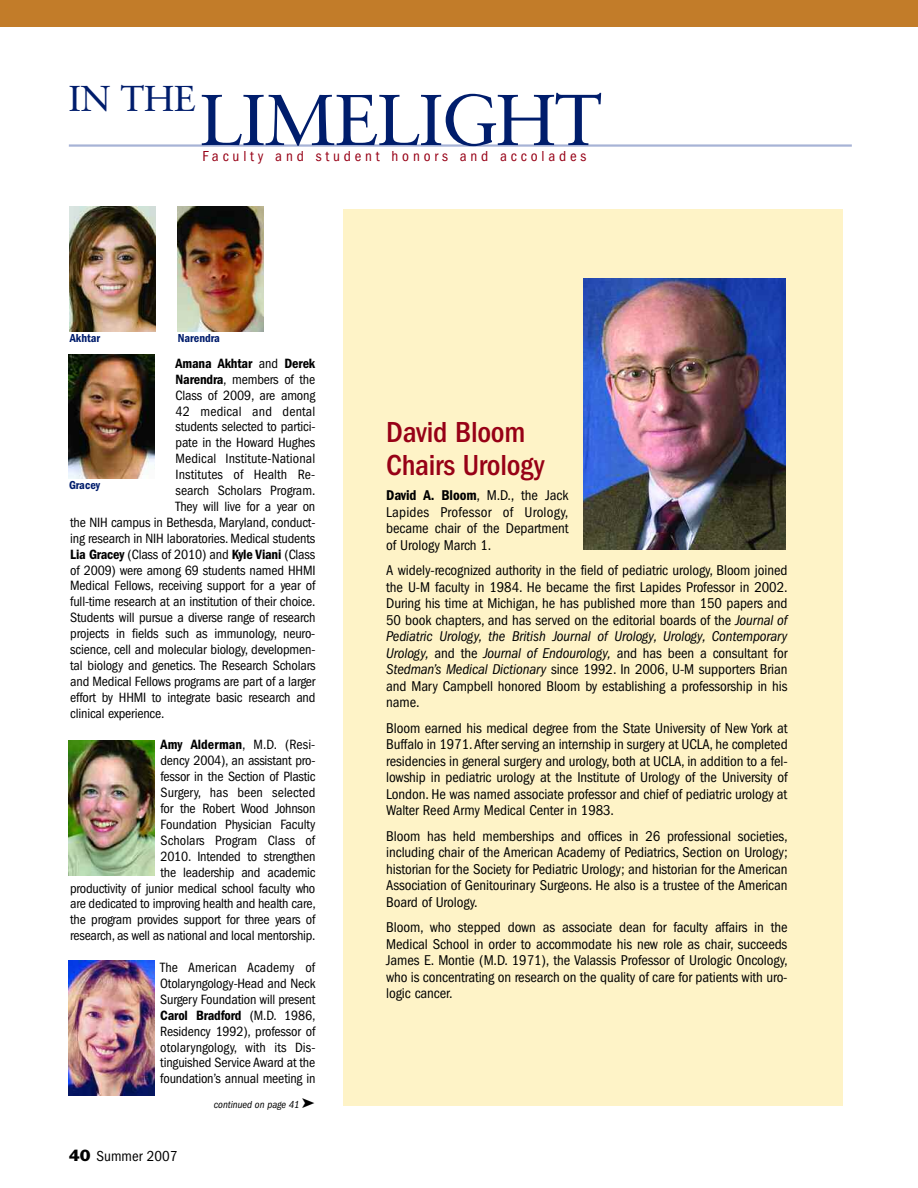
<style>
.page{position:relative;width:918px;height:1188px;background:#fff}
.page>*{position:absolute;margin:0;border:0;box-sizing:border-box;transform-origin:0 0}
.t1{font:72px "Sabon";letter-spacing:-.02em;color:#001d6c}
.t2{font:36px "Sabon";color:#001d6c}
.t3{font:500 condensed 30px/33px "Franklin Gothic";letter-spacing:-.01em;color:#970116}
.t4{font:condensed 15px "Franklin Gothic";letter-spacing:.255em;color:#970116}
.t5{font:condensed 15px "Franklin Gothic";color:#000}
.t6{font:condensed 14.7px/16.5px "Franklin Gothic";letter-spacing:-.005em;color:#000;text-align:justify}
.t7{font:condensed 13.95px/15.9px "Franklin Gothic";letter-spacing:-.01em;color:#000;text-align:right}
.t8{font:condensed 13.95px "Franklin Gothic";letter-spacing:.01em;color:#000}
.t9{font:600 condensed 13.95px "Franklin Gothic";letter-spacing:-.01em;color:#000}
.t10{font:600 condensed 12px "Franklin Gothic";color:#001d6c}
.t11{font:italic condensed 10.5px "Franklin Gothic";color:#000}
.s1{font-weight:400}
.s2{font-weight:600}
.s3{font-stretch:normal}
.s4{font-style:italic}
</style>
<div class="page">
<div style="left:0;top:0;width:918px;height:27px;background:#c27c29"></div>
<hr style="left:69px;top:144px;width:783px;height:3px;background:#a7b3d6">
<img style="left:69px;top:206px;width:86px;height:126px">
<img style="left:177px;top:206px;width:86px;height:126px">
<img style="left:69px;top:354px;width:86px;height:125px">
<img style="left:69px;top:740px;width:86px;height:135px">
<div style="left:344px;top:209px;width:499px;height:897px;background:#fef3c7"></div>
<img style="left:584px;top:279px;width:201px;height:271px">
<img style="left:68px;top:960px;width:86px;height:135px">
<h2 class="t2" style="left:69px;top:84px;width:128px">IN THE</h2>
<h1 class="t1" style="left:199px;top:90px;width:405px">LIMELIGHT</h1>
<p class="t4" style="left:202px;top:151px;width:386px">Faculty and student honors and accolades</p>
<p class="t10" style="left:70px;top:334px;width:32px">Akhtar</p>
<p class="t10" style="left:178px;top:334px;width:44px">Narendra</p>
<p class="t9" style="left:176px;top:359px;width:141px">Amana Akhtar <span class="s1">and</span> Derek</p>
<p class="t7" style="left:176px;top:372px;width:141px"><span class="s2">Narendra</span>, members of the</p>
<p class="t7" style="left:176px;top:388px;width:141px">Class of 2009, are among</p>
<p class="t8" style="left:176px;top:406px;width:141px">42 medical and dental</p>
<p class="t7" style="left:176px;top:420px;width:141px">students selected to partici-</p>
<p class="t7" style="left:176px;top:436px;width:141px">pate in the Howard Hughes</p>
<p class="t8" style="left:176px;top:454px;width:141px">Medical Institute-National</p>
<p class="t8" style="left:176px;top:470px;width:141px">Institutes of Health Re-</p>
<p class="t7" style="left:176px;top:484px;width:141px">search Scholars Program.</p>
<p class="t7" style="left:176px;top:499px;width:141px">They will live for a year on</p>
<p class="t7" style="left:70px;top:515px;width:247px">the NIH campus in Bethesda, Maryland, conduct-</p>
<p class="t7" style="left:70px;top:531px;width:247px">ing research in NIH laboratories. Medical students</p>
<p class="t7" style="left:70px;top:547px;width:247px"><span class="s2">Lia Gracey</span> (Class of 2010) and <span class="s2">Kyle Viani</span> (Class</p>
<p class="t7" style="left:70px;top:563px;width:247px">of 2009) were among 69 students named HHMI</p>
<p class="t7" style="left:70px;top:579px;width:247px">Medical Fellows, receiving support for a year of</p>
<p class="t7" style="left:70px;top:595px;width:247px">full-time research at an institution of their choice.</p>
<p class="t7" style="left:70px;top:611px;width:247px">Students will pursue a diverse range of research</p>
<p class="t7" style="left:70px;top:627px;width:247px">projects in fields such as immunology, neuro-</p>
<p class="t7" style="left:70px;top:643px;width:247px">science, cell and molecular biology, developmen-</p>
<p class="t7" style="left:70px;top:658px;width:247px">tal biology and genetics. The Research Scholars</p>
<p class="t7" style="left:70px;top:674px;width:247px">and Medical Fellows programs are part of a larger</p>
<p class="t7" style="left:70px;top:690px;width:247px">effort by HHMI to integrate basic research and</p>
<p class="t7" style="left:70px;top:706px;width:96px">clinical experience.</p>
<p class="t7" style="left:70px;top:738px;width:247px"><span class="s2">Amy Alderman</span>, M.D. (Resi-<br>dency 2004), an assistant pro-<br>fessor in the Section of Plastic<br>Surgery, has been selected<br>for the Robert Wood Johnson<br>Foundation Physician Faculty<br>Scholars Program Class of<br>2010. Intended to strengthen<br>the leadership and academic<br>productivity of junior medical school faculty who are dedicated to improving health and health care, the program provides support for three years of research, as well as national and local mentorship.</p>
<p class="t7" style="left:160px;top:961px;width:157px;text-align:justify">The American Academy of Otolaryngology-Head and Neck Surgery Foundation will present <span class="s2">Carol Bradford</span> (M.D. 1986, Residency 1992), professor of otolaryngology, with its Dis&shy;tinguished Service Award at the foundation’s annual meeting in</p>
<p class="t10" style="left:69px;top:481px;width:33px">Gracey</p>
<p class="t5" style="left:69px;top:1151px;width:110px"><span class="s3">40</span> Summer 2007</p>
<p class="t11" style="left:214px;top:1101px;width:103px">continued on page 41 ➤</p>
<h3 class="t3" style="left:386px;top:418px;width:160px">David Bloom<br>Chairs Urology</h3>
<p class="t6" style="left:386px;top:488px;width:184px"><span class="s2">David A. Bloom</span>, M.D., the Jack Lapides Professor of Urology, became chair of the Department of Urology March 1.</p>
<p class="t6" style="left:386px;top:563px;width:403px">A widely-recognized authority in the field of pediatric urology, Bloom joined the U-M faculty in 1984. He became the first Lapides Professor in 2002.<br>During his time at Michigan, he has published more than 150 papers and 50 book chapters, and has served on the editorial boards of the <span class="s4">Journal of Pediatric Urology, the British Journal of Urology, Urology, Contemporary Urology,</span> and the <span class="s4">Journal of Endourology,</span> and has been a consultant for <span class="s4">Stedman’s Medical Dictionary</span> since 1992. In 2006, U-M supporters Brian and Mary Campbell honored Bloom by establishing a professorship in his name.</p>
<p class="t6" style="left:386px;top:721px;width:403px">Bloom earned his medical degree from the State University of New York at Buffalo in 1971.After serving an internship in surgery at UCLA, he completed residencies in general surgery and urology, both at UCLA, in addition to a fel&shy;lowship in pediatric urology at the Institute of Urology of the University of London. He was named associate professor and chief of pediatric urology at Walter Reed Army Medical Center in 1983.</p>
<p class="t6" style="left:386px;top:829px;width:403px">Bloom has held memberships and offices in 26 professional societies, including chair of the American Academy of Pediatrics, Section on Urology; historian for the Society for Pediatric Urology; and historian for the American Association of Genitourinary Surgeons. He also is a trustee of the American Board of Urology.</p>
<p class="t6" style="left:386px;top:920px;width:403px">Bloom, who stepped down as associate dean for faculty affairs in the Medical School in order to accommodate his new role as chair, succeeds James E. Montie (M.D. 1971), the Valassis Professor of Urologic Oncology, who is concentrating on research on the quality of care for patients with uro&shy;logic cancer.</p>
</div>
